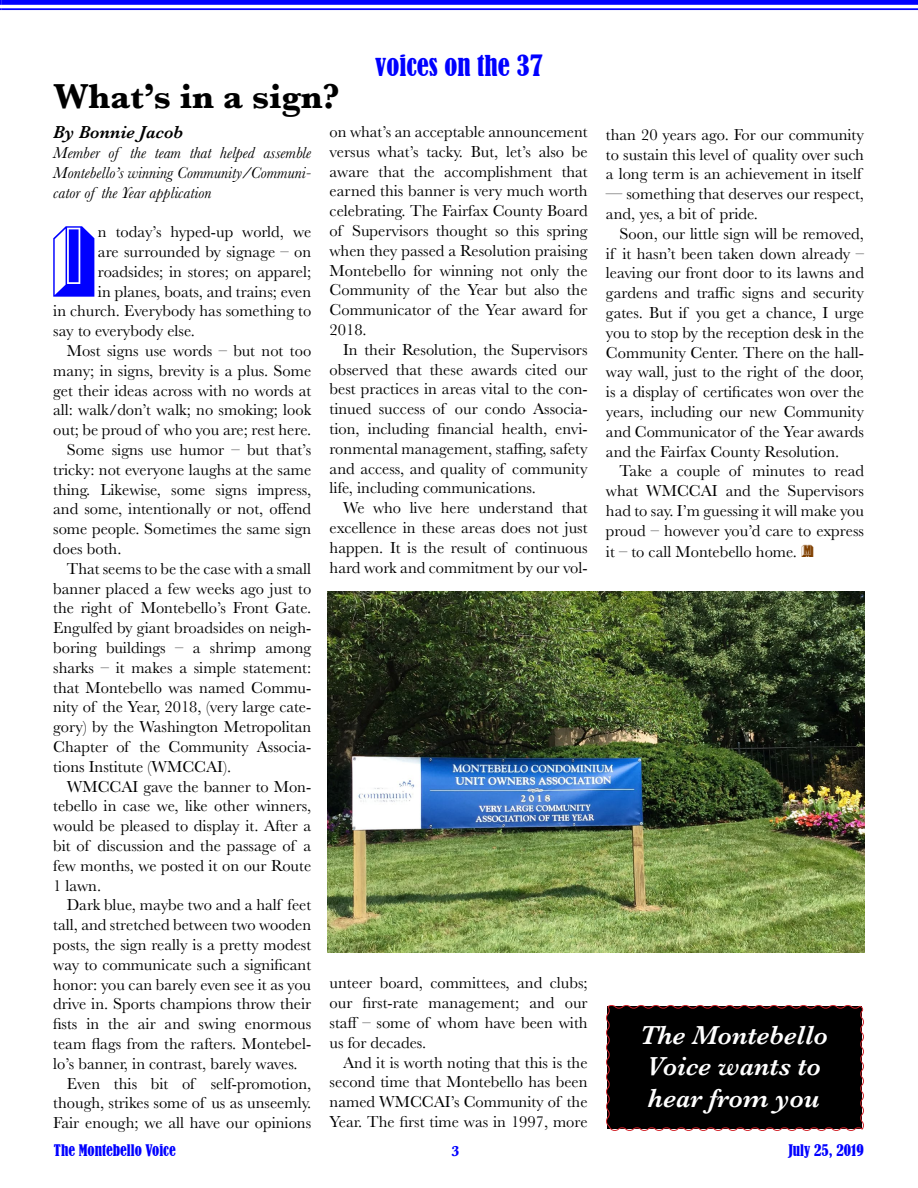
<style>
.page{position:relative;width:918px;height:1188px;background:#fff}
.page>*{position:absolute;margin:0;border:0;box-sizing:border-box;transform-origin:0 0}
.t1{font:105.6px "Buxom D";color:#00f}
.t2{font:700 36px "Baskerville";color:#000}
.t3{font:italic 600 27px/31.5px "Baskerville";color:#fff}
.t4{font:condensed 27px "Bernard";color:#00f}
.t5{font:italic 600 18px "Baskerville";color:#000}
.t6{font:16.5px/19.8px "Baskerville";color:#000;text-align:justify}
.t7{font:italic 16.5px/19.8px "Baskerville";color:#000;text-align:justify}
.t8{font:condensed 15px "Bernard";color:#00f}
.t9{font:700 15px "Baskerville";color:#00f}
.s1{font-family:"Buxom D";font-size:18px;color:#804000}
</style>
<div class="page">
<svg style="left:0;top:0;width:2px;height:10px"></svg>
<div style="left:2px;top:0;width:916px;height:5px;background:#00f"></div>
<hr style="left:2px;top:8px;width:916px;height:2px;background:#00f">
<div style="left:606px;top:1005px;width:258px;height:126px;background:#000"></div>
<img style="left:327px;top:591px;width:537px;height:361px">
<h2 class="t2" style="left:54px;top:71px;width:287px">What’s in a sign?</h2>
<h3 class="t4" style="left:375px;top:50px;width:169px">voices on the 37</h3>
<p class="t5" style="left:53px;top:120px;width:132px">By Bonnie Jacob</p>
<p class="t7" style="left:53px;top:143px;width:260px">Member of the team that helped assemble Montebello’s winning Community/Communi&shy;cator of the Year application</p>
<h1 class="t1" style="left:50px;top:204px;width:50px">I</h1>
<p class="t6" style="left:98px;top:222px;width:215px">n today’s hyped-up world, we</p>
<p class="t6" style="left:98px;top:242px;width:215px">are surrounded by signage – on</p>
<p class="t6" style="left:98px;top:262px;width:215px">roadsides; in stores; on apparel;</p>
<p class="t6" style="left:98px;top:282px;width:215px">in planes, boats, and trains; even</p>
<p class="t6" style="left:53px;top:301px;width:260px">in church. Everybody has something to</p>
<p class="t6" style="left:53px;top:321px;width:143px">say to everybody else.</p>
<p class="t6" style="left:67px;top:341px;width:246px">Most signs use words – but not too</p>
<p class="t6" style="left:53px;top:361px;width:260px">many; in signs, brevity is a plus. Some</p>
<p class="t6" style="left:53px;top:381px;width:260px">get their ideas across with no words at</p>
<p class="t6" style="left:53px;top:400px;width:259px">all: walk/don’t walk; no smoking; look</p>
<p class="t6" style="left:53px;top:420px;width:259px">out; be proud of who you are; rest here.</p>
<p class="t6" style="left:67px;top:440px;width:246px">Some signs use humor – but that’s</p>
<p class="t6" style="left:53px;top:460px;width:260px">tricky: not everyone laughs at the same</p>
<p class="t6" style="left:53px;top:480px;width:260px">thing. Likewise, some signs impress,</p>
<p class="t6" style="left:53px;top:499px;width:260px">and some, intentionally or not, offend</p>
<p class="t6" style="left:53px;top:519px;width:259px">some people. Sometimes the same sign</p>
<p class="t6" style="left:53px;top:539px;width:70px">does both.</p>
<p class="t6" style="left:67px;top:559px;width:246px">That seems to be the case with a small</p>
<p class="t6" style="left:53px;top:579px;width:260px">banner placed a few weeks ago just to</p>
<p class="t6" style="left:53px;top:598px;width:260px">the right of Montebello’s Front Gate.</p>
<p class="t6" style="left:53px;top:618px;width:260px">Engulfed by giant broadsides on neigh-</p>
<p class="t6" style="left:53px;top:638px;width:260px">boring buildings – a shrimp among</p>
<p class="t6" style="left:53px;top:658px;width:260px">sharks – it makes a simple statement:</p>
<p class="t6" style="left:53px;top:678px;width:260px">that Montebello was named Commu-</p>
<p class="t6" style="left:53px;top:697px;width:260px">nity of the Year, 2018, (very large cate-</p>
<p class="t6" style="left:53px;top:717px;width:260px">gory) by the Washington Metropolitan</p>
<p class="t6" style="left:53px;top:737px;width:260px">Chapter of the Community Associa-</p>
<p class="t6" style="left:53px;top:757px;width:179px">tions Institute (WMCCAI).</p>
<p class="t6" style="left:67px;top:777px;width:246px">WMCCAI gave the banner to Mon-</p>
<p class="t6" style="left:53px;top:796px;width:259px">tebello in case we, like other winners,</p>
<p class="t6" style="left:53px;top:816px;width:260px">would be pleased to display it. After a</p>
<p class="t6" style="left:53px;top:836px;width:260px">bit of discussion and the passage of a</p>
<p class="t6" style="left:53px;top:856px;width:260px">few months, we posted it on our Route</p>
<p class="t6" style="left:53px;top:876px;width:49px">1 lawn.</p>
<p class="t6" style="left:67px;top:895px;width:246px">Dark blue, maybe two and a half feet</p>
<p class="t6" style="left:53px;top:915px;width:259px">tall, and stretched between two wooden</p>
<p class="t6" style="left:53px;top:935px;width:260px">posts, the sign really is a pretty modest</p>
<p class="t6" style="left:53px;top:955px;width:259px">way to communicate such a significant</p>
<p class="t6" style="left:53px;top:975px;width:259px">honor: you can barely even see it as you</p>
<p class="t6" style="left:53px;top:994px;width:260px">drive in. Sports champions throw their</p>
<p class="t6" style="left:53px;top:1014px;width:259px">fists in the air and swing enormous</p>
<p class="t6" style="left:53px;top:1034px;width:260px">team flags from the rafters. Montebel-</p>
<p class="t6" style="left:53px;top:1054px;width:246px">lo’s banner, in contrast, barely waves.</p>
<p class="t6" style="left:67px;top:1074px;width:246px">Even this bit of self-promotion,</p>
<p class="t6" style="left:53px;top:1093px;width:259px">though, strikes some of us as unseemly.</p>
<p class="t6" style="left:53px;top:1113px;width:259px">Fair enough; we all have our opinions</p>
<p class="t6" style="left:330px;top:122px;width:260px">on what’s an acceptable announcement versus what’s tacky. But, let’s also be aware that the accomplishment that earned this banner is very much worth celebrating. The Fairfax County Board of Supervisors thought so this spring when they passed a Resolution praising Montebello for winning not only the Community of the Year but also the Communicator of the Year award for 2018.</p>
<p class="t6" style="left:330px;top:340px;width:260px;text-indent:13px">In their Resolution, the Supervisors observed that these awards cited our best practices in areas vital to the con&shy;tinued success of our condo Associa&shy;tion, including financial health, envi&shy;ronmental management, staffing, safety and access, and quality of community life, including communications.</p>
<p class="t6" style="left:330px;top:498px;width:260px;text-indent:13px">We who live here understand that excellence in these areas does not just happen. It is the result of continuous hard work and commitment by our vol-</p>
<p class="t6" style="left:330px;top:973px;width:260px">unteer board, committees, and clubs; our first-rate management; and our staff – some of whom have been with us for decades.</p>
<p class="t6" style="left:330px;top:1053px;width:260px;text-indent:13px">And it is worth noting that this is the second time that Montebello has been named WMCCAI’s Community of the Year. The first time was in 1997, more</p>
<p class="t6" style="left:606px;top:125px;width:260px">than 20 years ago. For our community to sustain this level of quality over such a long term is an achievement in itself</p>
<p class="t6" style="left:606px;top:184px;width:260px">— something that deserves our respect, and, yes, a bit of pride.</p>
<p class="t6" style="left:606px;top:224px;width:260px;text-indent:13px">Soon, our little sign will be removed, if it hasn’t been taken down already – leaving our front door to its lawns and gardens and traffic signs and security gates. But if you get a chance, I urge you to stop by the reception desk in the Community Center. There on the hall&shy;way wall, just to the right of the door, is a display of certificates won over the years, including our new Community and Communicator of the Year awards and the Fairfax County Resolution.</p>
<p class="t6" style="left:606px;top:461px;width:260px;text-indent:13px">Take a couple of minutes to read what WMCCAI and the Supervisors had to say. I’m guessing it will make you proud – however you’d care to express</p>
<p class="t6" style="left:606px;top:542px;width:209px">it – to call Montebello home. <span class="s1">M</span></p>
<h3 class="t3" style="left:640px;top:1020px;width:190px">The Montebello<br>Voice wants to hear from you</h3>
<p class="t8" style="left:54px;top:1141px;width:123px">The Montebello Voice</p>
<p class="t9" style="left:451px;top:1140px;width:10px">3</p>
<p class="t8" style="left:788px;top:1141px;width:77px">July 25, 2019</p>
</div>
